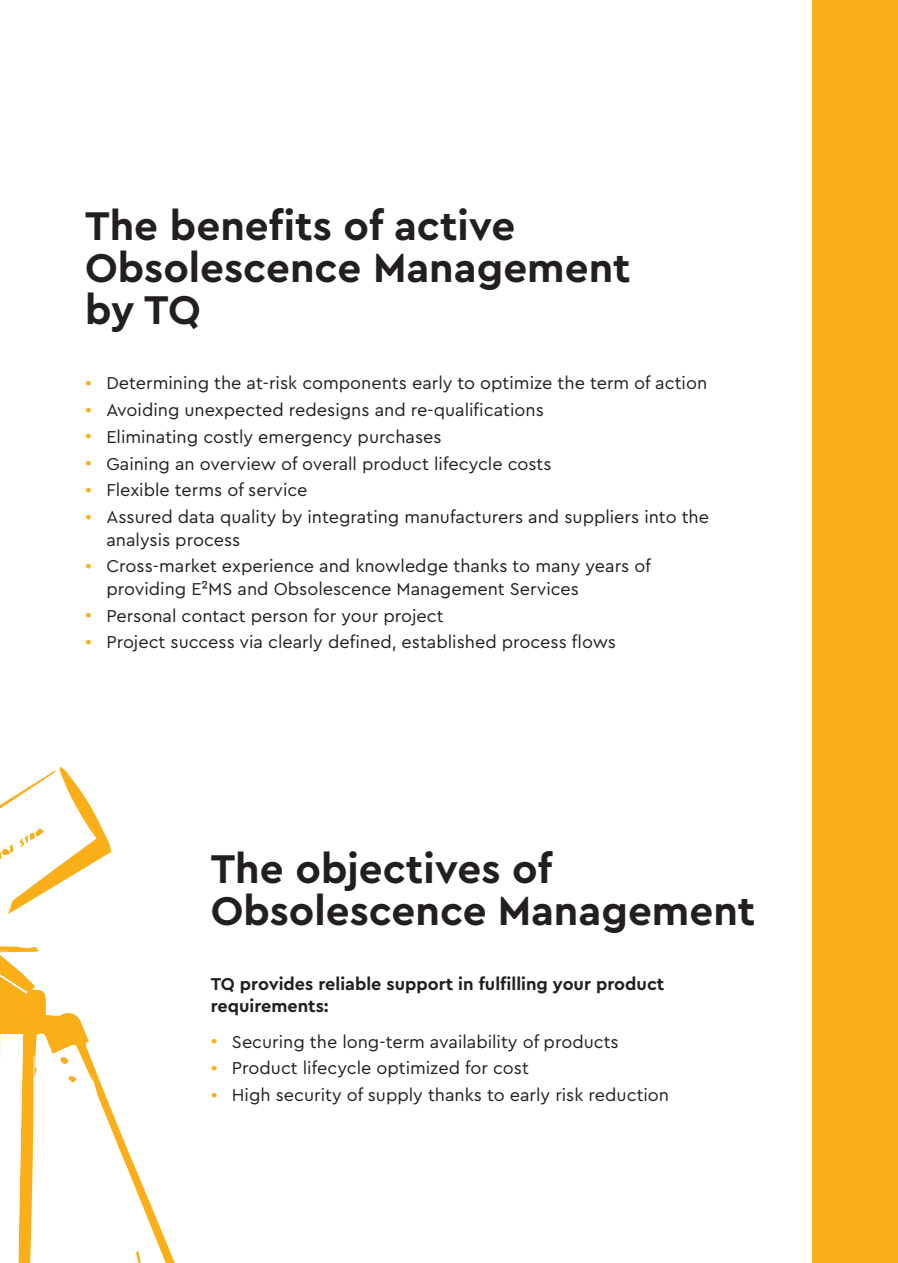
<style>
.page{position:relative;width:898px;height:1263px;background:#fff}
.page>*{position:absolute;margin:0;border:0;box-sizing:border-box;transform-origin:0 0}
.t1{font:700 42px/42px "TQPRO";color:#231f20}
.t2{font:18px/22.5px "TQPRO";color:#231f20}
.Lauftext{font:700 18px/22.5px "TQPRO";color:#231f20}
.s1{color:#faaf18}
</style>
<div class="page">
<svg style="left:0;top:850px;width:175px;height:413px"></svg>
<svg style="left:60px;top:1057px;width:8px;height:7px"></svg>
<svg style="left:136px;top:1251px;width:5px;height:12px"></svg>
<svg style="left:68px;top:1076px;width:8px;height:7px"></svg>
<svg style="left:0;top:1034px;width:23px;height:229px"></svg>
<svg style="left:0;top:973px;width:28px;height:21px"></svg>
<svg style="left:0;top:767px;width:111px;height:147px"></svg>
<div style="left:812px;top:0;width:85px;height:1263px;background:#faaf18"></div>
<p class="t1" style="left:85px;top:203px;width:547px">The benefits of active<br>Obsolescence Management by TQ</p>
<p class="t2" style="left:85px;top:371px;width:623px"><span class="s1">•</span> Determining the at-risk components early to optimize the term of action</p>
<p class="t2" style="left:85px;top:398px;width:460px"><span class="s1">•</span> Avoiding unexpected redesigns and re-qualifications</p>
<p class="t2" style="left:85px;top:425px;width:358px"><span class="s1">•</span> Eliminating costly emergency purchases</p>
<p class="t2" style="left:85px;top:452px;width:468px"><span class="s1">•</span> Gaining an overview of overall product lifecycle costs</p>
<p class="t2" style="left:85px;top:478px;width:224px"><span class="s1">•</span> Flexible terms of service</p>
<p class="t2" style="left:106px;top:505px;width:604px;text-indent:-21px"><span class="s1">•</span> Assured data quality by integrating manufacturers and suppliers into the analysis process</p>
<p class="t2" style="left:106px;top:554px;width:546px;text-indent:-21px"><span class="s1">•</span> Cross-market experience and knowledge thanks to many years of providing E²MS and Obsolescence Management Services</p>
<p class="t2" style="left:85px;top:604px;width:360px"><span class="s1">•</span> Personal contact person for your project</p>
<p class="t2" style="left:85px;top:630px;width:532px"><span class="s1">•</span> Project success via clearly defined, established process flows</p>
<p class="t1" style="left:210px;top:846px;width:546px">The objectives of<br>Obsolescence Management</p>
<p class="Lauftext" style="left:210px;top:972px;width:455px">TQ provides reliable support in fulfilling your product requirements:</p>
<p class="t2" style="left:210px;top:1029px;width:409px"><span class="s1">•</span> Securing the long-term availability of products</p>
<p class="t2" style="left:210px;top:1056px;width:320px"><span class="s1">•</span> Product lifecycle optimized for cost</p>
<p class="t2" style="left:210px;top:1083px;width:460px"><span class="s1">•</span> High security of supply thanks to early risk reduction</p>
</div>
